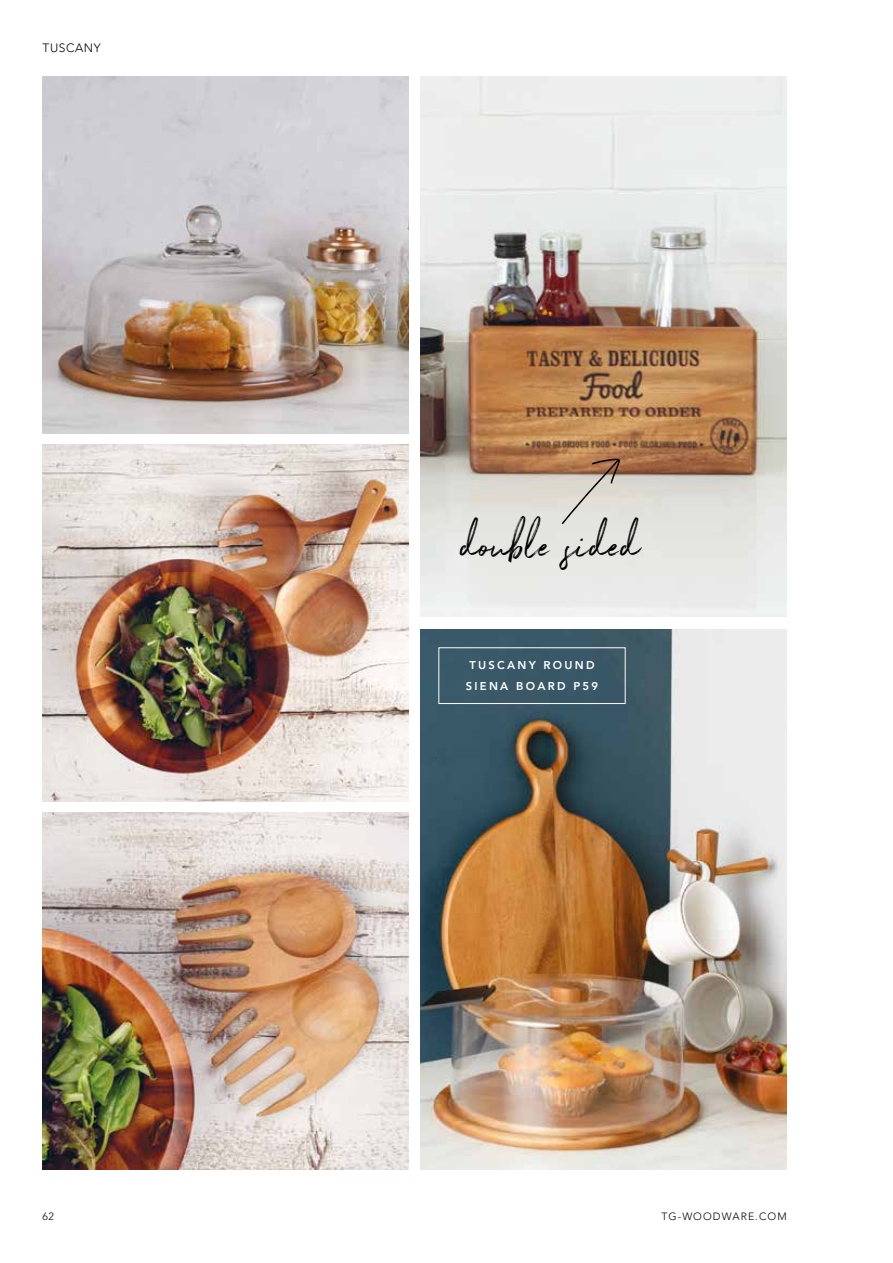
<style>
.page{position:relative;width:893px;height:1263px;background:#fff}
.page>*{position:absolute;margin:0;border:0;box-sizing:border-box;transform-origin:0 0}
.t1{font:48px "Northwell";color:#000}
.t2{font:300 12px "Avenir LT Std";letter-spacing:.05em;color:#000}
.t3{font:800 11.25px/21px "Avenir LT Std";letter-spacing:.2em;color:#fff;text-align:center}
.t4{font:300 10.5px "Avenir LT Std";letter-spacing:.1em;color:#000}
</style>
<div class="page">
<img style="left:43px;top:77px;width:365px;height:357px">
<img style="left:43px;top:444px;width:365px;height:357px">
<img style="left:421px;top:77px;width:366px;height:540px">
<img style="left:43px;top:812px;width:365px;height:357px">
<img style="left:421px;top:629px;width:366px;height:540px">
<div style="left:438px;top:647px;width:188px;height:57px;border:1px solid #fff"></div>
<svg style="left:560px;top:458px;width:62px;height:68px;background:#c7baab"></svg>
<p class="t2" style="left:43px;top:40px;width:60px">TUSCANY</p>
<h1 class="t1" style="left:462px;top:512px;width:181px">double sided</h1>
<p class="t3" style="left:466px;top:655px;width:134px">TUSCANY ROUND<br>SIENA BOARD P59</p>
<p class="t4" style="left:43px;top:1211px;width:13px">62</p>
<p class="t4" style="left:661px;top:1211px;width:127px">TG-WOODWARE.COM</p>
</div>
